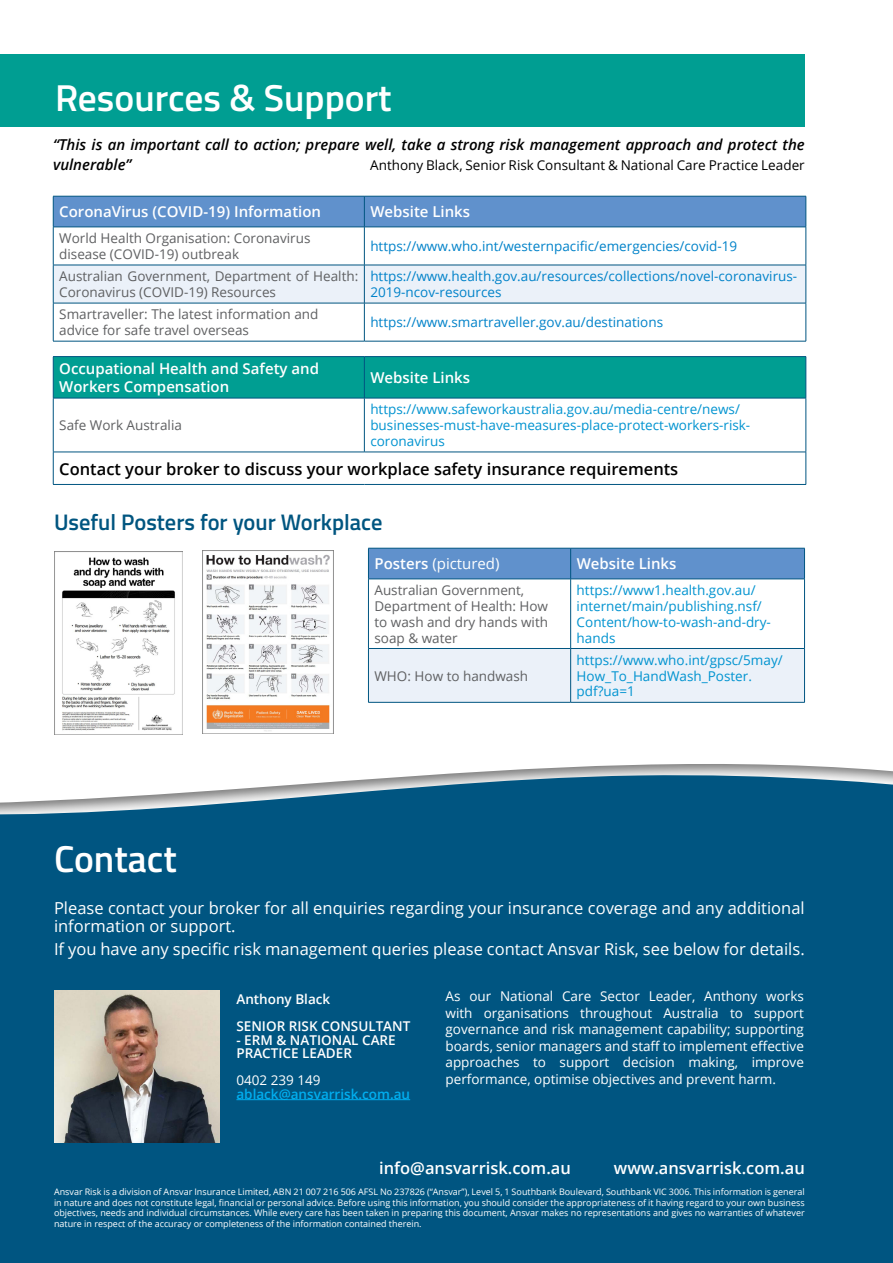
<style>
.page{position:relative;width:893px;height:1263px;background:#fff}
.page>*{position:absolute;margin:0;border:0;box-sizing:border-box;transform-origin:0 0}
.t1{font:600 37.5px "Titillium Web";color:#fff}
.t2{font:600 22.5px "Titillium Web";color:#005580}
.t3{font:16.5px/18px "Open Sans";color:#fff}
.t4{font:600 16.5px "Open Sans";color:#000}
.t5{font:600 16.5px "Open Sans";color:#fff}
.t6{font:600 15px/18px "Open Sans";color:#fff}
.t7{font:italic 600 15px/19.5px "Open Sans";color:#000}
.t8{font:15px "Open Sans";color:#fff}
.t9{font:13.5px/15.8px "Open Sans";color:#5f6062}
.t10{font:13.5px/16.5px "Open Sans";color:#fff;text-align:justify}
.t11{font:13.5px/15.8px "Open Sans";color:#0093d0}
.t12{font:13.5px/15.8px "Open Sans";color:#0082c9}
.t13{font:600 13.5px/27px "Open Sans";color:#fff}
.t14{font:13.5px "Open Sans";color:#000}
.t15{font:600 13.5px "Open Sans";color:#00aeef}
.t16{font:9px/10.5px "Open Sans";color:#fff;text-align:justify}
.s1{font-weight:600}
</style>
<div class="page">
<svg style="left:461px;top:764px;width:432px;height:9px"></svg>
<div style="left:0;top:773px;width:893px;height:490px;background:#005581"></div>
<div style="left:0;top:54px;width:805px;height:73px;background:#009e92"></div>
<div style="left:54px;top:197px;width:752px;height:30px;background:#6091cc"></div>
<svg style="left:54px;top:266px;width:752px;height:75px"></svg>
<hr style="left:53px;top:196px;width:311px;height:1px;background:#005581">
<hr style="left:53px;top:196px;width:1px;height:31px;background:#005581">
<hr style="left:364px;top:196px;width:442px;height:1px;background:#005581">
<hr style="left:364px;top:196px;width:1px;height:31px;background:#005581">
<hr style="left:806px;top:196px;width:1px;height:31px;background:#005581">
<hr style="left:53px;top:227px;width:311px;height:1px;background:#005581">
<hr style="left:53px;top:227px;width:1px;height:38px;background:#005581">
<hr style="left:364px;top:227px;width:442px;height:1px;background:#005581">
<hr style="left:364px;top:227px;width:1px;height:38px;background:#005581">
<hr style="left:806px;top:227px;width:1px;height:38px;background:#005581">
<hr style="left:53px;top:265px;width:311px;height:1px;background:#005581">
<hr style="left:53px;top:265px;width:1px;height:38px;background:#005581">
<hr style="left:364px;top:265px;width:442px;height:1px;background:#005581">
<hr style="left:364px;top:265px;width:1px;height:38px;background:#005581">
<hr style="left:806px;top:265px;width:1px;height:38px;background:#005581">
<hr style="left:53px;top:303px;width:311px;height:1px;background:#005581">
<hr style="left:53px;top:303px;width:1px;height:38px;background:#005581">
<hr style="left:364px;top:303px;width:442px;height:1px;background:#005581">
<hr style="left:364px;top:303px;width:1px;height:38px;background:#005581">
<hr style="left:806px;top:303px;width:1px;height:38px;background:#005581">
<hr style="left:53px;top:341px;width:311px;height:1px;background:#005581">
<hr style="left:364px;top:341px;width:442px;height:1px;background:#005581">
<div style="left:54px;top:357px;width:752px;height:41px;background:#009e92"></div>
<hr style="left:53px;top:356px;width:311px;height:1px;background:#005581">
<hr style="left:53px;top:357px;width:1px;height:41px;background:#005581">
<hr style="left:364px;top:356px;width:442px;height:1px;background:#005581">
<hr style="left:364px;top:357px;width:1px;height:41px;background:#005581">
<hr style="left:806px;top:357px;width:1px;height:41px;background:#005581">
<hr style="left:53px;top:398px;width:311px;height:1px;background:#005581">
<hr style="left:53px;top:398px;width:1px;height:54px;background:#005581">
<hr style="left:364px;top:398px;width:442px;height:1px;background:#005581">
<hr style="left:364px;top:398px;width:1px;height:54px;background:#005581">
<hr style="left:806px;top:398px;width:1px;height:54px;background:#005581">
<hr style="left:53px;top:452px;width:311px;height:1px;background:#005581">
<hr style="left:53px;top:452px;width:1px;height:32px;background:#005581">
<hr style="left:364px;top:452px;width:442px;height:1px;background:#005581">
<hr style="left:806px;top:452px;width:1px;height:32px;background:#005581">
<hr style="left:53px;top:484px;width:311px;height:1px;background:#005581">
<hr style="left:364px;top:484px;width:442px;height:1px;background:#005581">
<div style="left:369px;top:549px;width:435px;height:30px;background:#6091cc"></div>
<div style="left:369px;top:649px;width:435px;height:53px;background:#ebf1f9"></div>
<hr style="left:368px;top:548px;width:203px;height:1px;background:#005581">
<hr style="left:368px;top:548px;width:1px;height:31px;background:#005581">
<hr style="left:571px;top:548px;width:234px;height:1px;background:#005581">
<hr style="left:570px;top:548px;width:1px;height:31px;background:#005581">
<hr style="left:804px;top:548px;width:1px;height:31px;background:#005581">
<hr style="left:368px;top:579px;width:203px;height:1px;background:#005581">
<hr style="left:368px;top:579px;width:1px;height:69px;background:#005581">
<hr style="left:571px;top:579px;width:234px;height:1px;background:#005581">
<hr style="left:570px;top:579px;width:1px;height:69px;background:#005581">
<hr style="left:804px;top:579px;width:1px;height:69px;background:#005581">
<hr style="left:368px;top:648px;width:203px;height:1px;background:#005581">
<hr style="left:368px;top:649px;width:1px;height:53px;background:#005581">
<hr style="left:368px;top:702px;width:203px;height:1px;background:#005581">
<hr style="left:571px;top:648px;width:234px;height:1px;background:#005581">
<hr style="left:570px;top:649px;width:1px;height:53px;background:#005581">
<hr style="left:804px;top:649px;width:1px;height:53px;background:#005581">
<hr style="left:571px;top:702px;width:234px;height:1px;background:#005581">
<img style="left:54px;top:990px;width:166px;height:152px">
<hr style="left:236px;top:1099px;width:174px;height:1px;background:#00aeef">
<img style="left:203px;top:550px;width:131px;height:184px">
<img style="left:55px;top:551px;width:128px;height:183px">
<h1 class="t1" style="left:55px;top:70px;width:338px">Resources &amp; Support</h1>
<h3 class="t7" style="left:53px;top:135px;width:753px">“This is an important call to action; prepare well, take a strong risk management approach and protect the vulnerable”</h3>
<h3 class="t14" style="left:370px;top:156px;width:436px">Anthony Black, Senior Risk Consultant &amp; National Care Practice Leader</h3>
<h3 class="t6" style="left:59px;top:203px;width:263px">CoronaVirus (COVID-19) Information</h3>
<h3 class="t6" style="left:370px;top:203px;width:101px">Website Links</h3>
<h3 class="t9" style="left:59px;top:230px;width:253px">World Health Organisation: Coronavirus disease (COVID-19) outbreak</h3>
<h3 class="t12" style="left:370px;top:238px;width:368px">https://www.who.int/westernpacific/emergencies/covid-19</h3>
<h3 class="t9" style="left:59px;top:268px;width:301px">Australian Government, Department of Health:<br>Coronavirus (COVID-19) Resources</h3>
<h3 class="t12" style="left:370px;top:268px;width:428px">https://www.health.gov.au/resources/collections/novel-coronavirus-<br>2019-ncov-resources</h3>
<h3 class="t9" style="left:59px;top:306px;width:261px">Smartraveller: The latest information and advice for safe travel overseas</h3>
<h3 class="t12" style="left:370px;top:314px;width:294px">https://www.smartraveller.gov.au/destinations</h3>
<h3 class="t6" style="left:59px;top:359px;width:261px">Occupational Health and Safety and<br>Workers Compensation</h3>
<h3 class="t6" style="left:370px;top:368px;width:101px">Website Links</h3>
<h3 class="t9" style="left:59px;top:417px;width:124px">Safe Work Australia</h3>
<h3 class="t11" style="left:370px;top:401px;width:381px">https://www.safeworkaustralia.gov.au/media-centre/news/ businesses-must-have-measures-place-protect-workers-risk&shy;coronavirus</h3>
<h3 class="t4" style="left:59px;top:457px;width:621px">Contact your broker to discuss your workplace safety insurance requirements</h3>
<h2 class="t2" style="left:54px;top:505px;width:330px">Useful Posters for your Workplace</h2>
<h1 class="t1" style="left:54px;top:830px;width:124px">Contact</h1>
<h3 class="t8" style="left:374px;top:554px;width:127px"><span class="s1">Posters</span> (pictured)</h3>
<h3 class="t6" style="left:577px;top:554px;width:101px">Website Links</h3>
<h3 class="t9" style="left:374px;top:582px;width:175px">Australian Government,<br>Department of Health: How to wash and dry hands with soap &amp; water</h3>
<h3 class="t11" style="left:577px;top:582px;width:196px">https://www1.health.gov.au/ internet/main/publishing.nsf/<br>Content/how-to-wash-and-dry&shy;hands</h3>
<h3 class="t9" style="left:374px;top:667px;width:155px">WHO: How to handwash</h3>
<h3 class="t11" style="left:577px;top:652px;width:208px">https://www.who.int/gpsc/5may/<br>How_To_HandWash_Poster. pdf?ua=1</h3>
<h3 class="t3" style="left:54px;top:899px;width:752px">Please contact your broker for all enquiries regarding your insurance coverage and any additional information or support.</h3>
<h3 class="t3" style="left:54px;top:939px;width:752px">If you have any specific risk management queries please contact Ansvar Risk, see below for details.</h3>
<h3 class="t13" style="left:236px;top:985px;width:176px">Anthony Black<br>SENIOR RISK CONSULTANT</h3>
<h3 class="t13" style="left:236px;top:1033px;width:161px;line-height:13.5px">- ERM &amp; NATIONAL CARE<br>PRACTICE LEADER</h3>
<h3 class="t10" style="left:236px;top:1072px;width:86px">0402 239 149</h3>
<h3 class="t15" style="left:236px;top:1084px;width:175px">ablack@ansvarrisk.com.au</h3>
<p class="t10" style="left:446px;top:987px;width:360px">As our National Care Sector Leader, Anthony works with organisations throughout Australia to support governance and risk management capability; supporting boards, senior managers and staff to implement effective approaches to support decision making, improve performance, optimise objectives and prevent harm.</p>
<h3 class="t5" style="left:379px;top:1156px;width:193px">info@ansvarrisk.com.au</h3>
<h3 class="t5" style="left:614px;top:1156px;width:192px">www.ansvarrisk.com.au</h3>
<p class="t16" style="left:54px;top:1186px;width:752px">Ansvar Risk is a division of Ansvar Insurance Limited, ABN 21 007 216 506 AFSL No 237826 (“Ansvar”), Level 5, 1 Southbank Boulevard, Southbank VIC 3006. This information is general in nature and does not constitute legal, financial or personal advice. Before using this information, you should consider the appropriateness of it having regard to your own business objectives, needs and individual circumstances. While every care has been taken in preparing this document, Ansvar makes no representations and gives no warranties of whatever nature in respect of the accuracy or completeness of the information contained therein.</p>
</div>
